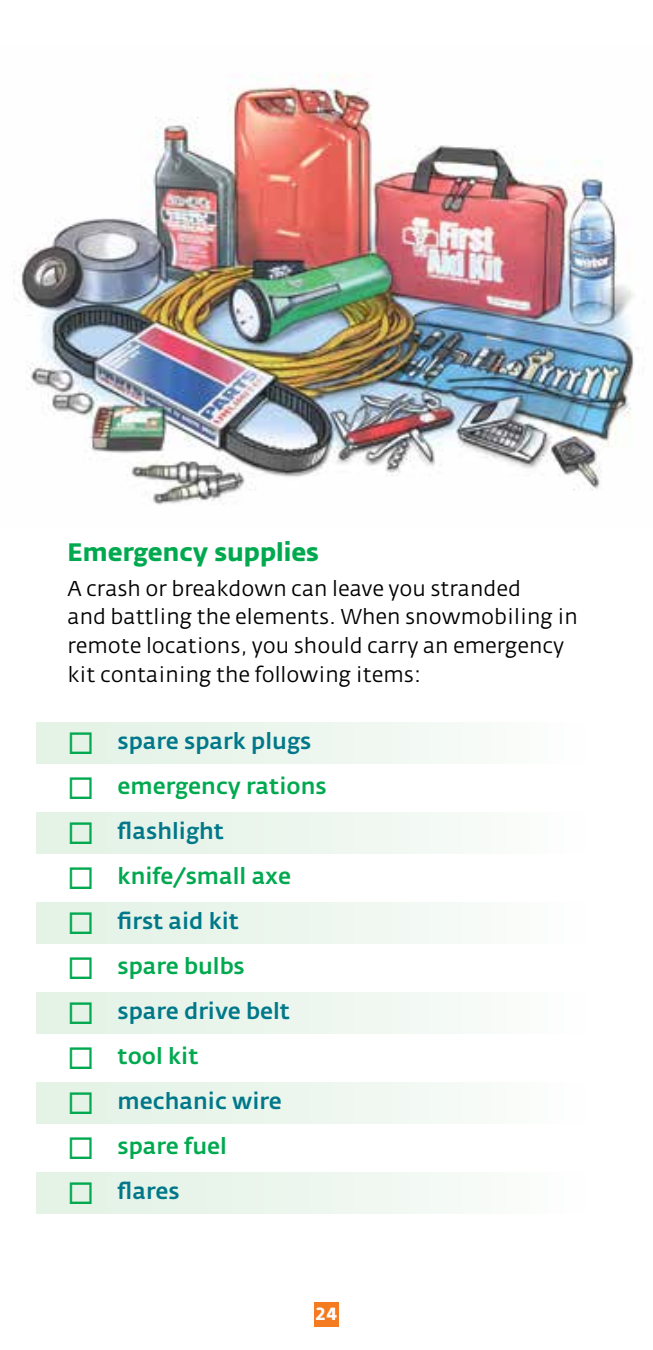
<style>
.page{position:relative;width:653px;height:1350px;background:#fff}
.page>*{position:absolute;margin:0;border:0;box-sizing:border-box;transform-origin:0 0}
.t1{font:25px "Fedra Sans Alt Bold TF";color:#00a94f}
.t2{font:22.5px "Fedra Sans Alt Medium TF";color:#00788a}
.t3{font:22.5px "Fedra Sans Alt Medium TF";color:#00a94f}
.t4{font:21.25px/28.8px "Fedra Sans Alt Book TF";color:#000}
.t5{font:17.5px "Fedra Sans Alt Bold TF";color:#fff}
.s1{color:#00a94f}
</style>
<div class="page">
<div style="left:314px;top:1302px;width:24px;height:25px;background:#f47b20"></div>
<img style="left:15px;top:74px;width:623px;height:431px">
<div style="left:36px;top:1172px;width:549px;height:42px;background:linear-gradient(to right,#e1f1e4,#fcfdfc)"></div>
<div style="left:36px;top:1082px;width:549px;height:42px;background:linear-gradient(to right,#e1f1e4,#fcfdfc)"></div>
<div style="left:36px;top:992px;width:549px;height:42px;background:linear-gradient(to right,#e1f1e4,#fcfdfc)"></div>
<div style="left:36px;top:902px;width:549px;height:42px;background:linear-gradient(to right,#e1f1e4,#fcfdfc)"></div>
<div style="left:36px;top:812px;width:549px;height:42px;background:linear-gradient(to right,#e1f1e4,#fcfdfc)"></div>
<div style="left:36px;top:722px;width:549px;height:42px;background:linear-gradient(to right,#e1f1e4,#fcfdfc)"></div>
<p class="t1" style="left:68px;top:537px;width:253px">Emergency supplies</p>
<p class="t4" style="left:68px;top:574px;width:511px">A crash or breakdown can leave you stranded<br>and battling the elements. When snowmobiling in remote locations, you should carry an emergency kit containing the following items:</p>
<p class="t2" style="left:68px;top:729px;width:245px"><span class="s1">◻</span> spare spark plugs</p>
<p class="t3" style="left:68px;top:774px;width:260px">◻ emergency rations</p>
<p class="t2" style="left:68px;top:819px;width:158px"><span class="s1">◻</span> flashlight</p>
<p class="t3" style="left:68px;top:864px;width:225px">◻ knife/small axe</p>
<p class="t2" style="left:68px;top:909px;width:173px"><span class="s1">◻</span> first aid kit</p>
<p class="t3" style="left:68px;top:954px;width:179px">◻ spare bulbs</p>
<p class="t2" style="left:68px;top:999px;width:224px"><span class="s1">◻</span> spare drive belt</p>
<p class="t3" style="left:68px;top:1044px;width:132px">◻ tool kit</p>
<p class="t2" style="left:68px;top:1089px;width:216px"><span class="s1">◻</span> mechanic wire</p>
<p class="t3" style="left:68px;top:1134px;width:161px">◻ spare fuel</p>
<p class="t2" style="left:68px;top:1179px;width:114px"><span class="s1">◻</span> flares</p>
<p class="t5" style="left:315px;top:1304px;width:24px">24</p>
</div>
